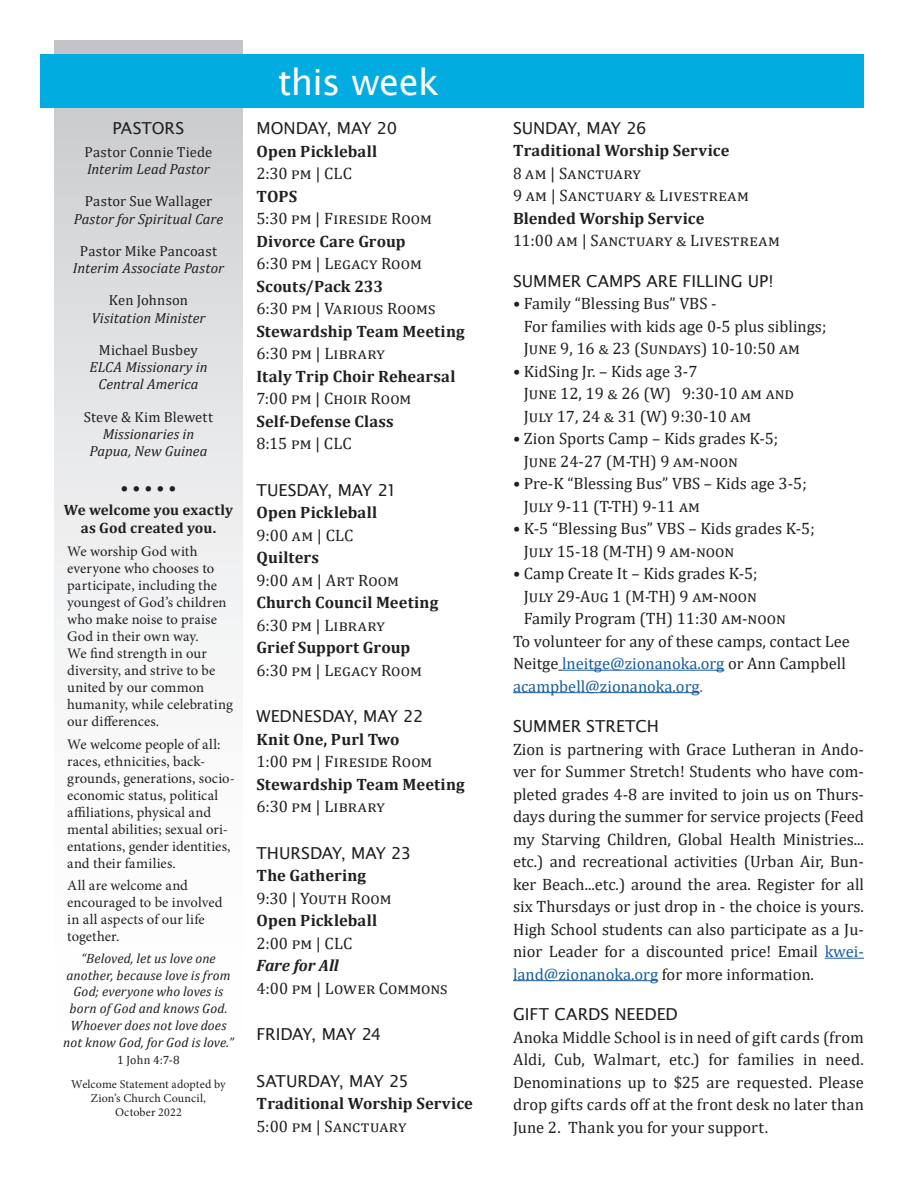
<style>
.page{position:relative;width:918px;height:1188px;background:#fff}
.page>*{position:absolute;margin:0;border:0;box-sizing:border-box;transform-origin:0 0}
.t1{font:36px "Lucida Sans";letter-spacing:-.015em;color:#fff}
.t2{font:18px "Cambria";color:#231f20}
.t3{font:16.5px/22.5px "Cambria";color:#231f20}
.t4{font:700 16.5px "Cambria";letter-spacing:.005em;color:#231f20}
.t5{font:16.5px "Lucida Sans";color:#231f20}
.t6{font:16.5px/22.5px "Cambria";letter-spacing:.09em;color:#231f20}
.t7{font:16.5px "Cambria";color:#175d9e}
.t8{font:16.5px "Cambria";letter-spacing:.055em;color:#231f20}
.t9{font:16.5px "Lucida Sans";letter-spacing:-.02em;color:#231f20}
.t10{font:italic 700 16.5px "Cambria";letter-spacing:-.005em;color:#231f20}
.t11{font:700 15px/18px "Cambria";letter-spacing:.005em;color:#231f20;text-align:center}
.t12{font:14.7px/17px "Minion Pro";letter-spacing:.005em;color:#231f20}
.t13{font:italic 14.7px/17.2px "Cambria";color:#231f20;text-align:center}
.t14{font:14.7px "Cambria";letter-spacing:.01em;color:#231f20}
.t15{font:italic 13.5px/17px "Cambria";letter-spacing:.005em;color:#231f20;text-align:center}
.t16{font:12px/14.4px "Minion Pro";letter-spacing:.01em;color:#231f20;text-align:center}
.t17{font:12px "Cambria";color:#231f20}
.s1{color:#231f20}
.s2{color:#ed2225}
.s3{color:#175d9e}
</style>
<div class="page">
<div style="left:54px;top:40px;width:189px;height:1148px;background:linear-gradient(to bottom,#d0d2d4,#fff)"></div>
<div style="left:40px;top:54px;width:824px;height:54px;background:#00ace0"></div>
<hr style="left:562px;top:670px;width:162px;height:1px;background:#175d9e">
<hr style="left:513px;top:692px;width:187px;height:1px;background:#175d9e">
<hr style="left:825px;top:958px;width:39px;height:1px;background:#175d9e">
<hr style="left:513px;top:980px;width:145px;height:1px;background:#175d9e">
<p class="t5" style="left:113px;top:119px;width:73px">PASTORS</p>
<p class="t14" style="left:85px;top:143px;width:129px">Pastor Connie Tiede</p>
<p class="t13" style="left:87px;top:160px;width:124px">Interim Lead Pastor</p>
<p class="t14" style="left:85px;top:193px;width:129px">Pastor Sue Wallager</p>
<p class="t13" style="left:74px;top:209px;width:151px">Pastor for Spiritual Care</p>
<p class="t14" style="left:80px;top:242px;width:139px">Pastor Mike Pancoast</p>
<p class="t13" style="left:73px;top:259px;width:153px">Interim Associate Pastor</p>
<p class="t14" style="left:109px;top:292px;width:81px">Ken Johnson</p>
<p class="t13" style="left:91px;top:308px;width:116px">Visitation Minister</p>
<p class="t14" style="left:99px;top:341px;width:101px">Michael Busbey</p>
<p class="t13" style="left:89px;top:358px;width:120px">ELCA Missionary in<br>Central America</p>
<p class="t14" style="left:84px;top:408px;width:131px">Steve &amp; Kim Blewett</p>
<p class="t13" style="left:90px;top:425px;width:119px">Missionaries in<br>Papua, New Guinea</p>
<p class="t2" style="left:121px;top:477px;width:57px">• • • • •</p>
<p class="t11" style="left:64px;top:501px;width:171px">We welcome you exactly as God created you.</p>
<p class="t12" style="left:67px;top:543px;width:167px">We worship God with everyone who chooses to participate, including the youngest of God’s children who make noise to praise<br>God in their own way.<br>We find strength in our diversity, and strive to be united by our common humanity, while celebrating our differences.</p>
<p class="t12" style="left:67px;top:736px;width:169px">We welcome people of all: races, ethnicities, back&shy;grounds, generations, socio&shy;economic status, political affiliations, physical and mental abilities; sexual ori&shy;entations, gender identities, and their families.</p>
<p class="t12" style="left:67px;top:877px;width:157px">All are welcome and encouraged to be involved in all aspects of our life together.</p>
<p class="t15" style="left:63px;top:949px;width:172px">“Beloved, let us love one another, because love is from<br>God; everyone who loves is born of God and knows God.<br>Whoever does not love does not know God, for God is love.”</p>
<p class="t17" style="left:117px;top:1053px;width:64px">1 John 4:7-8</p>
<p class="t16" style="left:71px;top:1077px;width:156px">Welcome Statement adopted by<br>Zion’s Church Council,<br>October 2022</p>
<h1 class="t1" style="left:278px;top:61px;width:163px">this week</h1>
<p class="t5" style="left:256px;top:119px;width:142px">MONDAY, MAY 20</p>
<p class="t4" style="left:256px;top:139px;width:122px">Open Pickleball</p>
<p class="t3" style="left:256px;top:162px;width:97px">2:30 pm | CLC</p>
<p class="t4" style="left:256px;top:184px;width:42px">TOPS</p>
<p class="t3" style="left:256px;top:207px;width:177px">5:30 pm | Fireside Room</p>
<p class="t4" style="left:256px;top:229px;width:151px">Divorce Care Group</p>
<p class="t3" style="left:256px;top:252px;width:167px">6:30 pm | Legacy Room</p>
<p class="t4" style="left:256px;top:274px;width:128px">Scouts/Pack 233</p>
<p class="t3" style="left:256px;top:297px;width:181px">6:30 pm | Various Rooms</p>
<p class="t4" style="left:256px;top:320px;width:210px">Stewardship Team Meeting</p>
<p class="t8" style="left:256px;top:344px;width:130px">6:30 pm | Library</p>
<p class="t4" style="left:256px;top:365px;width:200px">Italy Trip Choir Rehearsal</p>
<p class="t3" style="left:256px;top:387px;width:156px">7:00 pm | Choir Room</p>
<p class="t4" style="left:256px;top:410px;width:139px">Self-Defense Class</p>
<p class="t3" style="left:256px;top:432px;width:97px">8:15 pm | CLC</p>
<p class="t5" style="left:256px;top:480px;width:142px">TUESDAY, MAY 21</p>
<p class="t4" style="left:256px;top:501px;width:122px">Open Pickleball</p>
<p class="t3" style="left:256px;top:524px;width:98px">9:00 am | CLC</p>
<p class="t4" style="left:256px;top:546px;width:64px">Quilters</p>
<p class="t3" style="left:256px;top:569px;width:144px">9:00 am | Art Room</p>
<p class="t4" style="left:256px;top:591px;width:183px">Church Council Meeting</p>
<p class="t8" style="left:256px;top:615px;width:130px">6:30 pm | Library</p>
<p class="t4" style="left:256px;top:636px;width:155px">Grief Support Group</p>
<p class="t3" style="left:256px;top:659px;width:167px">6:30 pm | Legacy Room</p>
<p class="t5" style="left:256px;top:707px;width:168px">WEDNESDAY, MAY 22</p>
<p class="t4" style="left:256px;top:728px;width:144px">Knit One, Purl Two</p>
<p class="t3" style="left:256px;top:750px;width:177px">1:00 pm | Fireside Room</p>
<p class="t4" style="left:256px;top:773px;width:210px">Stewardship Team Meeting</p>
<p class="t8" style="left:256px;top:797px;width:130px">6:30 pm | Library</p>
<p class="t5" style="left:256px;top:844px;width:156px">THURSDAY, MAY 23</p>
<p class="t4" style="left:256px;top:864px;width:111px">The Gathering</p>
<p class="t3" style="left:256px;top:887px;width:137px">9:30 | Youth Room</p>
<p class="t4" style="left:256px;top:909px;width:122px">Open Pickleball</p>
<p class="t3" style="left:256px;top:932px;width:97px">2:00 pm | CLC</p>
<p class="t10" style="left:256px;top:954px;width:84px">Fare for All</p>
<p class="t3" style="left:256px;top:977px;width:193px">4:00 pm | Lower Commons</p>
<p class="t5" style="left:256px;top:1025px;width:126px">FRIDAY, MAY 24</p>
<p class="t5" style="left:256px;top:1072px;width:154px">SATURDAY, MAY 25</p>
<p class="t4" style="left:256px;top:1092px;width:218px">Traditional Worship Service</p>
<p class="t3" style="left:256px;top:1115px;width:151px">5:00 pm | Sanctuary</p>
<p class="t9" style="left:513px;top:118px;width:135px">SUNDAY, MAY 26</p>
<p class="t4" style="left:513px;top:139px;width:218px">Traditional Worship Service</p>
<p class="t6" style="left:513px;top:162px;width:237px">8 am | Sanctuary<br>9 am | Sanctuary &amp; Livestream</p>
<p class="t4" style="left:513px;top:206px;width:193px">Blended Worship Service</p>
<p class="t6" style="left:513px;top:229px;width:268px">11:00 am | Sanctuary &amp; Livestream</p>
<p class="t5" style="left:513px;top:271px;width:262px">SUMMER CAMPS ARE FILLING UP!</p>
<p class="t3" style="left:524px;top:292px;width:304px;text-indent:-11px">• Family “Blessing Bus” VBS -<br>For families with kids age 0-5 plus siblings;<br>June 9, 16 &amp; 23 (Sundays) 10-10:50 am</p>
<p class="t3" style="left:524px;top:360px;width:272px;text-indent:-11px">• KidSing Jr. – Kids age 3-7<br>June 12, 19 &amp; 26 (W) 9:30-10 am and<br>July 17, 24 &amp; 31 (W) 9:30-10 am</p>
<p class="t3" style="left:524px;top:427px;width:256px;text-indent:-11px">• Zion Sports Camp – Kids grades K-5;<br>June 24-27 (M-TH) 9 am-noon</p>
<p class="t3" style="left:524px;top:472px;width:284px;text-indent:-11px">• Pre-K “Blessing Bus” VBS – Kids age 3-5;<br>July 9-11 (T-TH) 9-11 am</p>
<p class="t3" style="left:524px;top:517px;width:292px;text-indent:-11px">• K-5 “Blessing Bus” VBS – Kids grades K-5;<br>July 15-18 (M-TH) 9 am-noon</p>
<p class="t3" style="left:513px;top:562px;width:246px">• Camp Create It – Kids grades K-5;</p>
<p class="t3" style="left:524px;top:585px;width:235px">July 29-Aug 1 (M-TH) 9 am-noon</p>
<p class="t3" style="left:524px;top:607px;width:264px">Family Program (TH) 11:30 am-noon</p>
<p class="t3" style="left:513px;top:630px;width:338px">To volunteer for any of these camps, contact Lee</p>
<p class="t7" style="left:513px;top:654px;width:334px"><span class="s1">Neitge</span> lneitge@zionanoka.org <span class="s1">or Ann Campbell</span></p>
<p class="t7" style="left:513px;top:676px;width:191px">acampbell@zionanoka.org<span class="s2">.</span></p>
<p class="t5" style="left:513px;top:717px;width:147px">SUMMER STRETCH</p>
<p class="t3" style="left:513px;top:738px;width:353px;text-align:justify">Zion is partnering with Grace Lutheran in Ando&shy;ver for Summer Stretch! Students who have com&shy;pleted grades 4-8 are invited to join us on Thurs&shy;days during the summer for service projects (Feed my Starving Children, Global Health Ministries... etc.) and recreational activities (Urban Air, Bun&shy;ker Beach...etc.) around the area. Register for all six Thursdays or just drop in - the choice is yours.<br>High School students can also participate as a Ju&shy;nior Leader for a discounted price! Email <span class="s3">kwei&shy;land@zionanoka.org</span> for more information.</p>
<p class="t5" style="left:513px;top:1005px;width:167px">GIFT CARDS NEEDED</p>
<p class="t3" style="left:513px;top:1026px;width:352px;text-align:justify">Anoka Middle School is in need of gift cards (from Aldi, Cub, Walmart, etc.) for families in need.<br>Denominations up to $25 are requested. Please drop gifts cards off at the front desk no later than June 2. Thank you for your support.</p>
</div>
